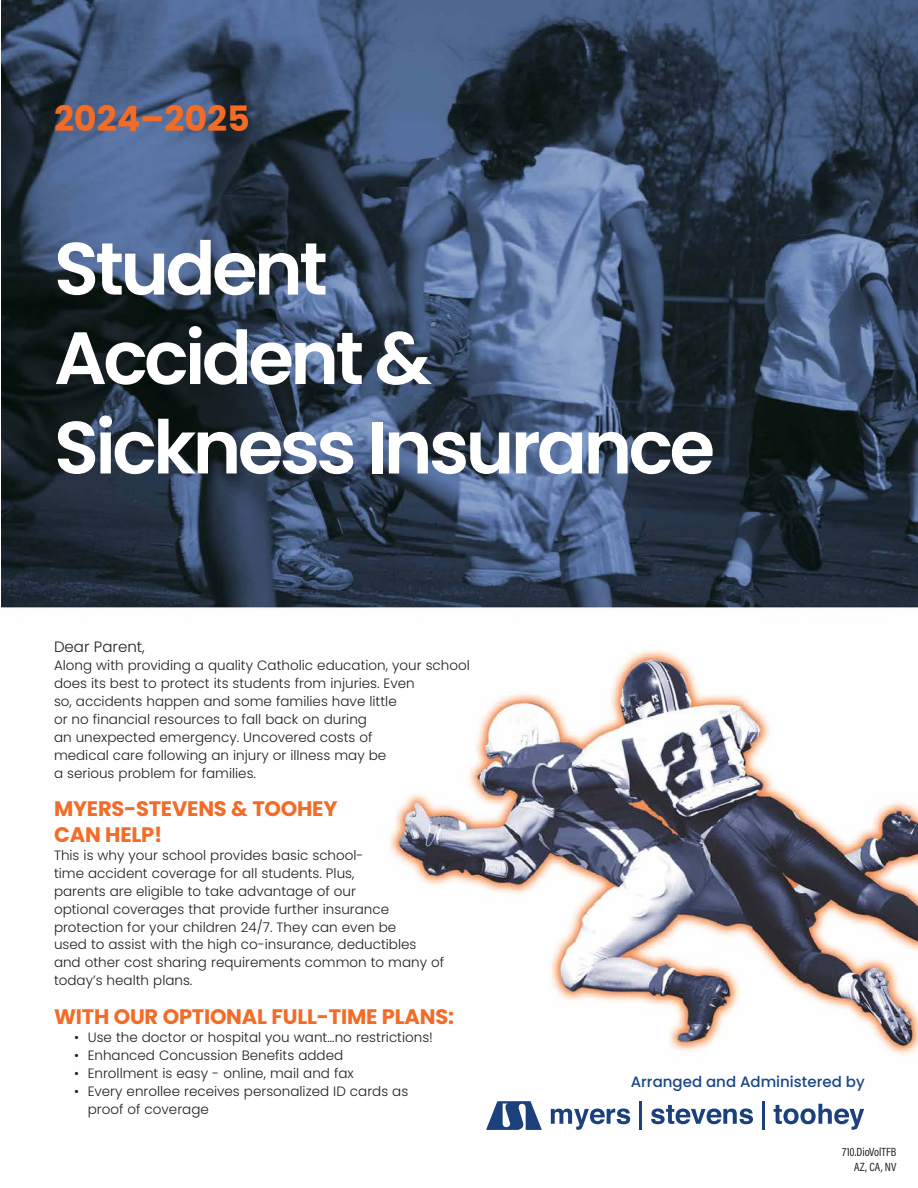
<style>
.page{position:relative;width:918px;height:1188px;background:#fff}
.page>*{position:absolute;margin:0;border:0;box-sizing:border-box;transform-origin:0 0}
.t1{font:600 73.95px "Poppins";letter-spacing:-.05em;color:#fff}
.t2{font:700 34.95px "Poppins";color:#f36c27}
.New_Body{font:700 21px/25.2px "Poppins";letter-spacing:-.01em;color:#f36c27}
.t3{font:500 15px "Poppins";color:#1c4786}
.New_Body-2{font:300 15px "Poppins";color:#231f20}
.New_Body-3{font:300 13.5px/18px "Poppins";color:#231f20}
.t4{font:12px "Acumin Pro Cond";color:#231f20}
</style>
<div class="page">
<img style="left:1px;top:0;width:917px;height:1055px">
<svg style="left:486px;top:1101px;width:56px;height:29px"></svg>
<svg style="left:551px;top:1108px;width:79px;height:22px"></svg>
<hr style="left:640px;top:1101px;width:2px;height:29px;background:#1b407c">
<svg style="left:651px;top:1105px;width:102px;height:19px"></svg>
<hr style="left:763px;top:1101px;width:2px;height:29px;background:#1b407c">
<svg style="left:774px;top:1104px;width:90px;height:26px"></svg>
<p class="t2" style="left:54px;top:99px;width:197px">2024–2025</p>
<p class="t1" style="left:54px;top:226px;width:275px">Student</p>
<p class="t1" style="left:54px;top:315px;width:379px">Accident &amp;</p>
<p class="t1" style="left:54px;top:405px;width:663px">Sickness Insurance</p>
<p class="New_Body-2" style="left:54px;top:638px;width:92px">Dear Parent,</p>
<p class="New_Body-3" style="left:54px;top:656px;width:417px">Along with providing a quality Catholic education, your school does its best to protect its students from injuries. Even<br>so, accidents happen and some families have little<br>or no financial resources to fall back on during<br>an unexpected emergency. Uncovered costs of<br>medical care following an injury or illness may be<br>a serious problem for families.</p>
<p class="New_Body" style="left:54px;top:796px;width:285px">MYERS-STEVENS &amp; TOOHEY<br>CAN HELP!</p>
<p class="New_Body-3" style="left:54px;top:846px;width:392px">This is why your school provides basic school-<br>time accident coverage for all students. Plus,<br>parents are eligible to take advantage of our<br>optional coverages that provide further insurance protection for your children 24/7. They can even be<br>used to assist with the high co-insurance, deductibles and other cost sharing requirements common to many of today’s health plans.</p>
<p class="New_Body" style="left:54px;top:1004px;width:402px">WITH OUR OPTIONAL FULL-TIME PLANS:</p>
<p class="New_Body-3" style="left:74px;top:1029px;width:360px">• Use the doctor or hospital you want...no restrictions!</p>
<p class="New_Body-3" style="left:74px;top:1047px;width:270px">• Enhanced Concussion Benefits added</p>
<p class="New_Body-3" style="left:74px;top:1065px;width:281px">• Enrollment is easy - online, mail and fax</p>
<p class="New_Body-3" style="left:74px;top:1083px;width:336px">• Every enrollee receives personalized ID cards as</p>
<p class="New_Body-3" style="left:88px;top:1101px;width:123px">proof of coverage</p>
<p class="t3" style="left:631px;top:1073px;width:236px">Arranged and Administered by</p>
<p class="t4" style="left:842px;top:1145px;width:56px">710.DioVolTFB</p>
<p class="t4" style="left:854px;top:1159px;width:44px">AZ, CA, NV</p>
</div>
